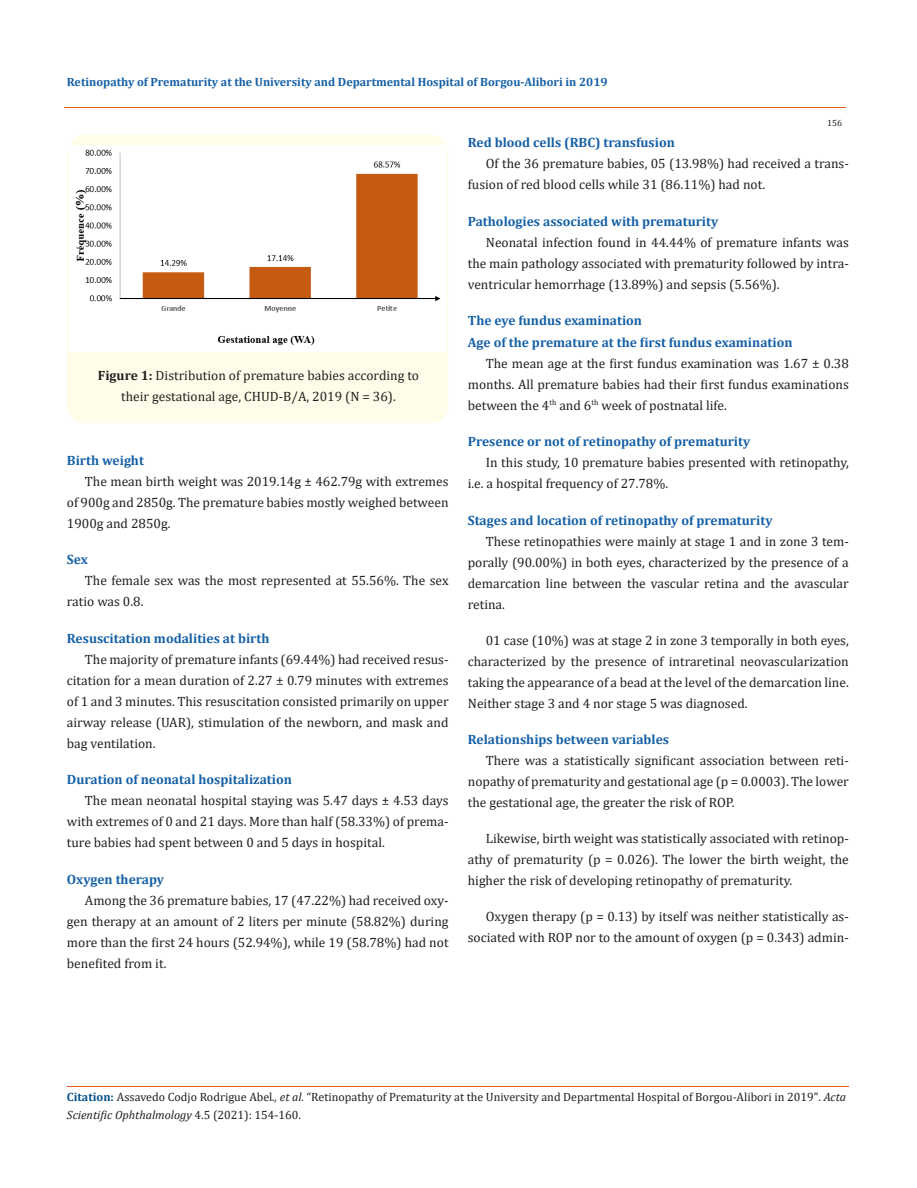
<style>
.page{position:relative;width:917px;height:1188px;background:#fff}
.page>*{position:absolute;margin:0;border:0;box-sizing:border-box;transform-origin:0 0}
.t1{font:13.5px/21px "Cambria";color:#231f20;text-align:justify}
.t2{font:700 13.5px "Cambria";color:#1560a6}
.t3{font:12px/18px "Cambria";color:#231f20}
.t4{font:700 12px "Cambria";color:#1560a6}
.t5{font:9px "Cambria";color:#231f20}
.s1{font-weight:700}
.s2{font-weight:700;color:#035089}
.s3{font-style:italic}
</style>
<div class="page">
<div style="left:67px;top:135px;width:381px;height:288px;background:#fffde9;border-radius:18px"></div>
<img style="left:68px;top:145px;width:378px;height:206px">
<hr style="left:64px;top:108px;width:781px;height:1px;background:#e05d1a">
<hr style="left:67px;top:1086px;width:781px;height:1px;background:#e05d1a">
<p class="t4" style="left:67px;top:73px;width:542px">Retinopathy of Prematurity at the University and Departmental Hospital of Borgou-Alibori in 2019</p>
<p class="t5" style="left:827px;top:118px;width:16px">156</p>
<p class="t1" style="left:98px;top:364px;width:322px;text-align:center"><span class="s1">Figure 1:</span> Distribution of premature babies according to their gestational age, CHUD-B/A, 2019 (N = 36).</p>
<p class="t2" style="left:67px;top:450px;width:78px">Birth weight</p>
<p class="t1" style="left:67px;top:470px;width:383px;text-indent:18px">The mean birth weight was 2019.14g ± 462.79g with extremes of 900g and 2850g. The premature babies mostly weighed between 1900g and 2850g.</p>
<p class="t2" style="left:67px;top:550px;width:23px">Sex</p>
<p class="t1" style="left:67px;top:570px;width:383px;text-indent:18px">The female sex was the most represented at 55.56%. The sex ratio was 0.8.</p>
<p class="t2" style="left:67px;top:629px;width:204px">Resuscitation modalities at birth</p>
<p class="t1" style="left:67px;top:649px;width:383px;text-indent:18px">The majority of premature infants (69.44%) had received resus&shy;citation for a mean duration of 2.27 ± 0.79 minutes with extremes of 1 and 3 minutes. This resuscitation consisted primarily on upper airway release (UAR), stimulation of the newborn, and mask and bag ventilation.</p>
<p class="t2" style="left:67px;top:770px;width:226px">Duration of neonatal hospitalization</p>
<p class="t1" style="left:67px;top:790px;width:383px;text-indent:18px">The mean neonatal hospital staying was 5.47 days ± 4.53 days with extremes of 0 and 21 days. More than half (58.33%) of prema&shy;ture babies had spent between 0 and 5 days in hospital.</p>
<p class="t2" style="left:67px;top:870px;width:99px">Oxygen therapy</p>
<p class="t1" style="left:67px;top:890px;width:383px;text-indent:18px">Among the 36 premature babies, 17 (47.22%) had received oxy&shy;gen therapy at an amount of 2 liters per minute (58.82%) during more than the first 24 hours (52.94%), while 19 (58.78%) had not benefited from it.</p>
<p class="t2" style="left:468px;top:133px;width:209px">Red blood cells (RBC) transfusion</p>
<p class="t1" style="left:468px;top:153px;width:382px;text-indent:18px">Of the 36 premature babies, 05 (13.98%) had received a trans&shy;fusion of red blood cells while 31 (86.11%) had not.</p>
<p class="t2" style="left:468px;top:212px;width:252px">Pathologies associated with prematurity</p>
<p class="t1" style="left:468px;top:232px;width:382px;text-indent:18px">Neonatal infection found in 44.44% of premature infants was the main pathology associated with prematurity followed by intra&shy;ventricular hemorrhage (13.89%) and sepsis (5.56%).</p>
<p class="t2" style="left:468px;top:311px;width:176px">The eye fundus examination</p>
<p class="t2" style="left:468px;top:332px;width:326px">Age of the premature at the first fundus examination</p>
<p class="t1" style="left:468px;top:352px;width:382px;text-indent:18px">The mean age at the first fundus examination was 1.67 ± 0.38 months. All premature babies had their first fundus examinations between the 4<sup>th</sup> and 6<sup>th</sup> week of postnatal life.</p>
<p class="t2" style="left:468px;top:432px;width:284px">Presence or not of retinopathy of prematurity</p>
<p class="t1" style="left:468px;top:452px;width:382px;text-indent:18px">In this study, 10 premature babies presented with retinopathy, i.e. a hospital frequency of 27.78%.</p>
<p class="t2" style="left:468px;top:511px;width:306px">Stages and location of retinopathy of prematurity</p>
<p class="t1" style="left:468px;top:531px;width:382px;text-indent:18px">These retinopathies were mainly at stage 1 and in zone 3 tem&shy;porally (90.00%) in both eyes, characterized by the presence of a demarcation line between the vascular retina and the avascular retina.</p>
<p class="t1" style="left:468px;top:630px;width:382px;text-indent:18px">01 case (10%) was at stage 2 in zone 3 temporally in both eyes, characterized by the presence of intraretinal neovascularization taking the appearance of a bead at the level of the demarcation line.<br>Neither stage 3 and 4 nor stage 5 was diagnosed.</p>
<p class="t2" style="left:468px;top:730px;width:203px">Relationships between variables</p>
<p class="t1" style="left:468px;top:750px;width:382px;text-indent:18px">There was a statistically significant association between reti&shy;nopathy of prematurity and gestational age (p = 0.0003). The lower the gestational age, the greater the risk of ROP.</p>
<p class="t1" style="left:468px;top:828px;width:382px;text-indent:18px">Likewise, birth weight was statistically associated with retinop&shy;athy of prematurity (p = 0.026). The lower the birth weight, the higher the risk of developing retinopathy of prematurity.</p>
<p class="t1" style="left:468px;top:906px;width:382px;text-align:right">Oxygen therapy (p = 0.13) by itself was neither statistically as&shy;sociated with ROP nor to the amount of oxygen (p = 0.343) admin-</p>
<p class="t3" style="left:67px;top:1088px;width:780px"><span class="s2">Citation:</span> Assavedo Codjo Rodrigue Abel<span class="s3">., et al.</span> “Retinopathy of Prematurity at the University and Departmental Hospital of Borgou-Alibori in 2019". <span class="s3">Acta<br>Scientific Ophthalmology</span> 4.5 (2021): 154-160.</p>
</div>
